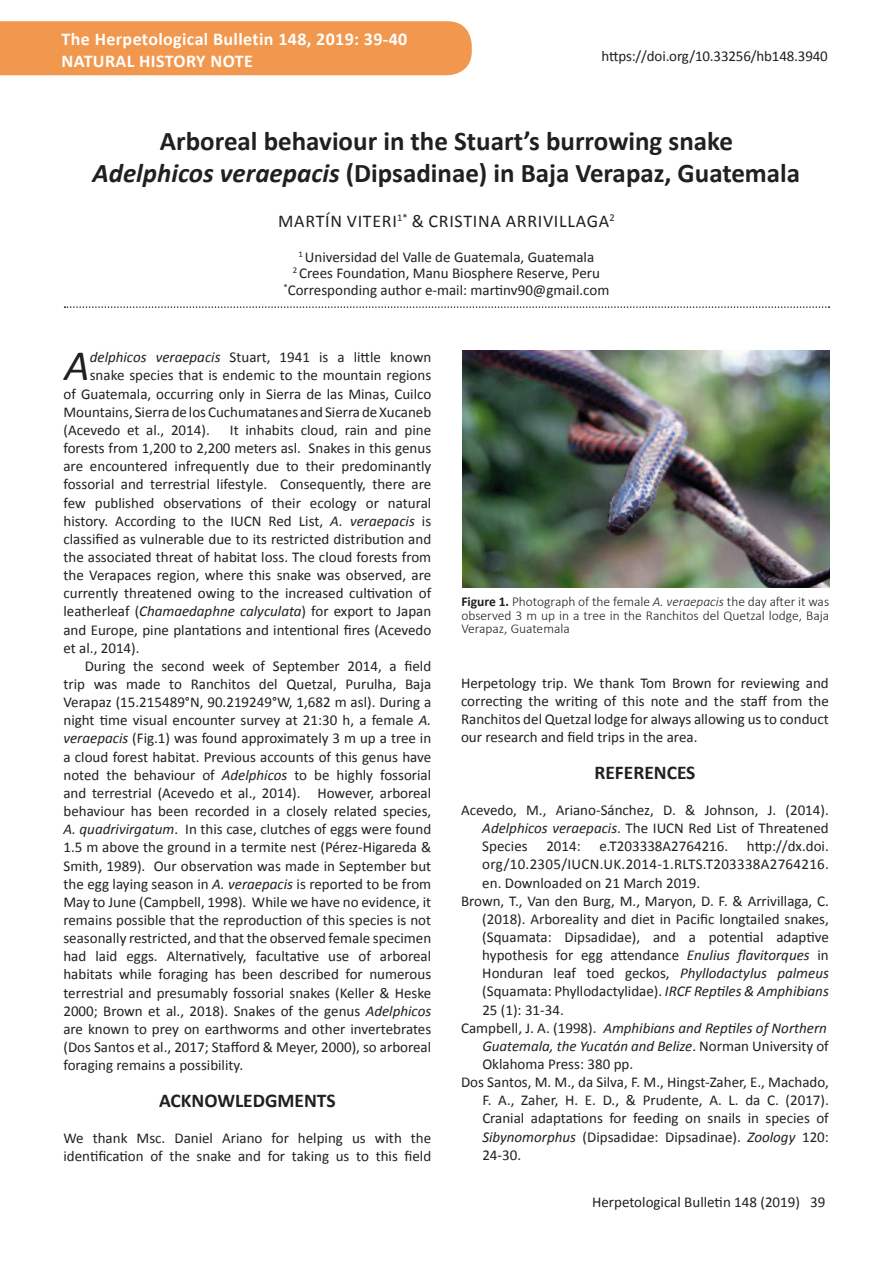
<style>
.page{position:relative;width:893px;height:1263px;background:#fff}
.page>*{position:absolute;margin:0;border:0;box-sizing:border-box;transform-origin:0 0}
.t1{font:italic 43.65px "Calibri";color:#231f20}
.t2{font:700 27px/32.4px "Calibri";color:#231f20;text-align:center}
.t3{font:700 19.5px "Calibri";color:#231f20}
.t4{font:700 18px "Calibri";letter-spacing:.02em;color:#fff}
.t5{font:18px "Calibri";letter-spacing:.04em;color:#231f20}
.t6{font:15px/18.1px "Calibri";color:#231f20;text-align:justify}
.t7{font:italic 15px "Calibri";color:#231f20}
.t8{font:15px "Calibri";letter-spacing:.02em;color:#231f20}
.t9{font:15px "Calibri";letter-spacing:-.01em;color:#231e1d}
.t10{font:300 13.5px/13.5px "Calibri";color:#231f20;text-align:justify}
.s1{font-style:italic}
.s2{font-weight:700}
.s3{font-style:normal}
</style>
<div class="page">
<div style="left:0;top:21px;width:472px;height:54px;background:#f2974e"></div>
<svg style="left:65px;top:306px;width:764px;height:2px"></svg>
<img style="left:462px;top:351px;width:367px;height:237px">
<p class="t4" style="left:62px;top:28px;width:347px">The Herpetological Bulletin 148, 2019: 39-40</p>
<p class="t4" style="left:62px;top:50px;width:193px">NATURAL HISTORY NOTE</p>
<p class="t9" style="left:601px;top:47px;width:228px">https://doi.org/10.33256/hb148.3940</p>
<h2 class="t2" style="left:92px;top:124px;width:709px">Arboreal behaviour in the Stuart’s burrowing snake<br><span class="s1">Adelphicos veraepacis</span> (Dipsadinae) in Baja Verapaz, Guatemala</h2>
<p class="t5" style="left:278px;top:210px;width:338px">MARTÍN VITERI<sup>1*</sup> &amp; CRISTINA ARRIVILLAGA<sup>2</sup></p>
<p class="t6" style="left:283px;top:248px;width:327px;line-height:16.5px;text-align:center"><sup>1</sup> Universidad del Valle de Guatemala, Guatemala<br><sup>2</sup> Crees Foundation, Manu Biosphere Reserve, Peru <sup>*</sup>Corresponding author e-mail: martinv90@gmail.com</p>
<h1 class="t1" style="left:65px;top:336px;width:27px">A</h1>
<p class="t6" style="left:90px;top:348px;width:343px"><span class="s1">delphicos veraepacis</span> Stuart, 1941 is a little known</p>
<p class="t6" style="left:90px;top:366px;width:343px">snake species that is endemic to the mountain regions</p>
<p class="t6" style="left:63px;top:385px;width:369px">of Guatemala, occurring only in Sierra de las Minas, Cuilco</p>
<p class="t6" style="left:63px;top:403px;width:369px">Mountains, Sierra de los Cuchumatanes and Sierra de Xucaneb</p>
<p class="t6" style="left:63px;top:421px;width:148px">(Acevedo et al., 2014).</p>
<p class="t6" style="left:63px;top:421px;width:369px;text-indent:166px">It inhabits cloud, rain and pine forests from 1,200 to 2,200 meters asl. Snakes in this genus are encountered infrequently due to their predominantly fossorial and terrestrial lifestyle. Consequently, there are few published observations of their ecology or natural history. According to the IUCN Red List, <span class="s1">A. veraepacis</span> is classified as vulnerable due to its restricted distribution and the associated threat of habitat loss. The cloud forests from the Verapaces region, where this snake was observed, are currently threatened owing to the increased cultivation of leatherleaf (<span class="s1">Chamaedaphne calyculata</span>) for export to Japan and Europe, pine plantations and intentional fires (Acevedo et al., 2014).</p>
<p class="t6" style="left:63px;top:657px;width:369px;text-indent:21px">During the second week of September 2014, a field trip was made to Ranchitos del Quetzal, Purulha, Baja Verapaz (15.215489°N, 90.219249°W, 1,682 m asl). During a night time visual encounter survey at 21:30 h, a female <span class="s1">A. veraepacis</span> (Fig.1) was found approximately 3 m up a tree in a cloud forest habitat. Previous accounts of this genus have noted the behaviour of <span class="s1">Adelphicos</span> to be highly fossorial and terrestrial (Acevedo et al., 2014). However, arboreal behaviour has been recorded in a closely related species, <span class="s1">A. quadrivirgatum</span>. In this case, clutches of eggs were found 1.5 m above the ground in a termite nest (Pérez-Higareda &amp; Smith, 1989). Our observation was made in September but the egg laying season in <span class="s1">A. veraepacis</span> is reported to be from May to June (Campbell, 1998). While we have no evidence, it remains possible that the reproduction of this species is not seasonally restricted, and that the observed female specimen had laid eggs. Alternatively, facultative use of arboreal habitats while foraging has been described for numerous terrestrial and presumably fossorial snakes (Keller &amp; Heske 2000; Brown et al., 2018). Snakes of the genus <span class="s1">Adelphicos </span>are known to prey on earthworms and other invertebrates (Dos Santos et al., 2017; Stafford &amp; Meyer, 2000), so arboreal foraging remains a possibility.</p>
<h3 class="t3" style="left:159px;top:1087px;width:178px">ACKNOWLEDGMENTS</h3>
<p class="t6" style="left:63px;top:1129px;width:369px">We thank Msc. Daniel Ariano for helping us with the identification of the snake and for taking us to this field</p>
<p class="t10" style="left:461px;top:595px;width:369px"><span class="s2">Figure 1.</span> Photograph of the female <span class="s1">A. veraepacis</span> the day after it was observed 3 m up in a tree in the Ranchitos del Quetzal lodge, Baja Verapaz, Guatemala</p>
<p class="t6" style="left:461px;top:674px;width:369px">Herpetology trip. We thank Tom Brown for reviewing and correcting the writing of this note and the staff from the Ranchitos del Quetzal lodge for always allowing us to conduct our research and field trips in the area.</p>
<h3 class="t3" style="left:594px;top:760px;width:103px">REFERENCES</h3>
<p class="t6" style="left:461px;top:801px;width:369px">Acevedo, M., Ariano-Sánchez, D. &amp; Johnson, J. (2014).</p>
<p class="t6" style="left:482px;top:819px;width:348px"><span class="s1">Adelphicos veraepacis</span>. The IUCN Red List of Threatened</p>
<p class="t6" style="left:482px;top:837px;width:348px">Species 2014: e.T203338A2764216. http://dx.doi.</p>
<p class="t8" style="left:482px;top:855px;width:348px">org/10.2305/IUCN.UK.2014-1.RLTS.T203338A2764216.</p>
<p class="t6" style="left:482px;top:873px;width:219px">en. Downloaded on 21 March 2019.</p>
<p class="t6" style="left:461px;top:892px;width:369px">Brown, T., Van den Burg, M., Maryon, D. F. &amp; Arrivillaga, C.</p>
<p class="t6" style="left:482px;top:910px;width:348px">(2018). Arboreality and diet in Pacific longtailed snakes,</p>
<p class="t6" style="left:482px;top:928px;width:348px">(Squamata: Dipsadidae), and a potential adaptive</p>
<p class="t6" style="left:482px;top:946px;width:348px">hypothesis for egg attendance <span class="s1">Enulius flavitorques</span> in</p>
<p class="t6" style="left:482px;top:964px;width:348px">Honduran leaf toed geckos, <span class="s1">Phyllodactylus palmeus</span></p>
<p class="t6" style="left:482px;top:982px;width:348px">(Squamata: Phyllodactylidae). <span class="s1">IRCF Reptiles &amp; Amphibians</span></p>
<p class="t6" style="left:482px;top:1000px;width:83px">25 (1): 31-34.</p>
<p class="t7" style="left:461px;top:1017px;width:367px"><span class="s3">Campbell, J. A. (1998).</span> Amphibians and Reptiles of Northern</p>
<p class="t7" style="left:482px;top:1036px;width:348px">Guatemala, the Yucatán and Belize<span class="s3">. Norman University of</span></p>
<p class="t6" style="left:482px;top:1055px;width:152px">Oklahoma Press: 380 pp.</p>
<p class="t6" style="left:461px;top:1073px;width:369px">Dos Santos, M. M., da Silva, F. M., Hingst-Zaher, E., Machado,</p>
<p class="t6" style="left:482px;top:1091px;width:348px">F. A., Zaher, H. E. D., &amp; Prudente, A. L. da C. (2017).</p>
<p class="t6" style="left:482px;top:1109px;width:348px">Cranial adaptations for feeding on snails in species of</p>
<p class="t6" style="left:482px;top:1127px;width:348px"><span class="s1">Sibynomorphus</span> (Dipsadidae: Dipsadinae). <span class="s1">Zoology</span> 120:</p>
<p class="t6" style="left:482px;top:1146px;width:40px">24-30.</p>
<p class="t6" style="left:592px;top:1193px;width:235px">Herpetological Bulletin 148 (2019) 39</p>
</div>
